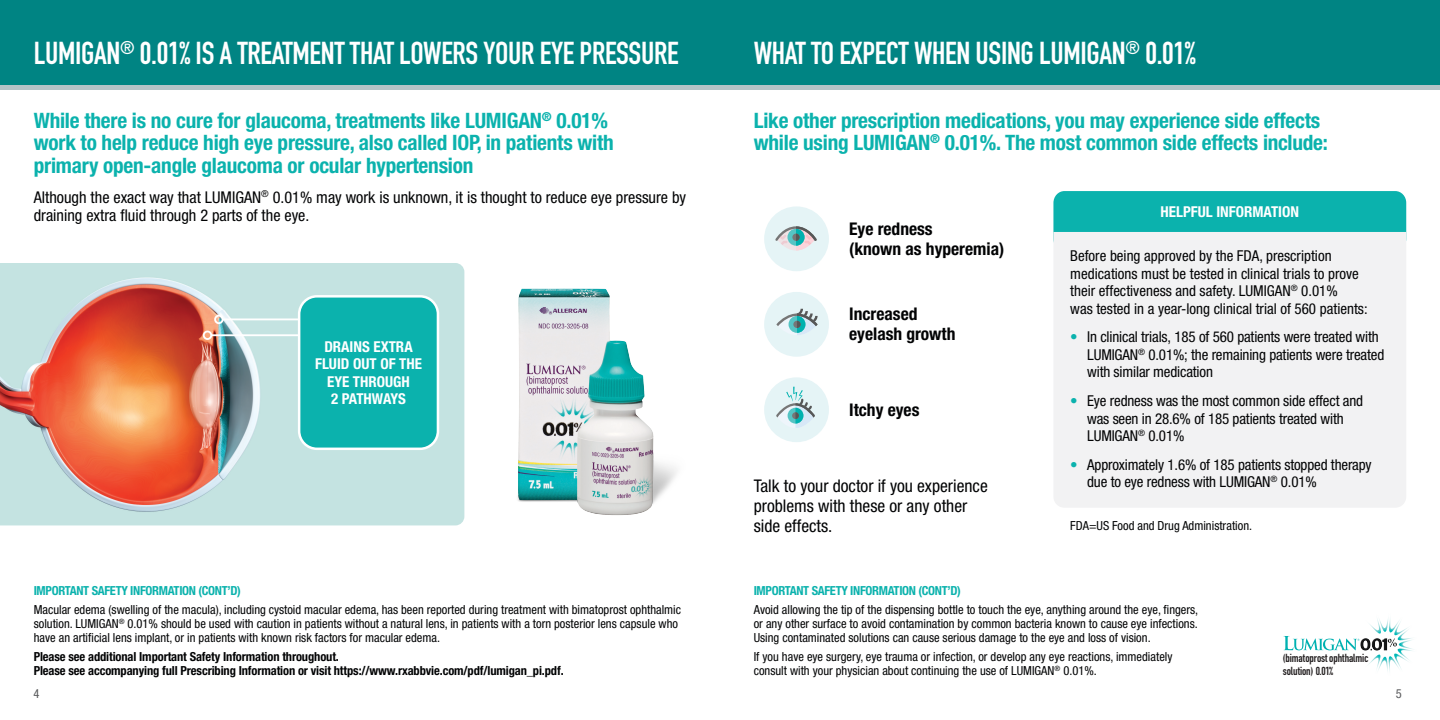
<style>
.page{position:relative;width:1440px;height:720px;background:#fff}
.page>*{position:absolute;margin:0;border:0;box-sizing:border-box;transform-origin:0 0}
.t1{font:700 31.25px "DIN Condensed";letter-spacing:-.01em;color:#fff}
.t2{font:700 condensed 21.25px/22.5px "Helvetica Neue LT Std";letter-spacing:-.01em;color:#0bb2ad}
.t3{font:condensed 17.5px/20px "Helvetica Neue LT Std";color:#020304}
.t4{font:700 condensed 17.5px/20px "Helvetica Neue LT Std";color:#020304}
.t5{font:condensed 16.25px/18.8px "Helvetica Neue LT Std";color:#020304}
.t6{font:condensed 15px/17.5px "Helvetica Neue LT Std";letter-spacing:-.01em;color:#020304}
.t7{font:700 condensed 15px/17.5px "Helvetica Neue LT Std";color:#fff;text-align:center}
.t8{font:condensed 12.5px/13.8px "Helvetica Neue LT Std";color:#020304}
.t9{font:700 condensed 12.5px/13.8px "Helvetica Neue LT Std";letter-spacing:-.01em;color:#020304}
.t10{font:700 condensed 12.5px "Helvetica Neue LT Std";letter-spacing:-.025em;color:#0bb2ad}
.t11{font:condensed 12.5px "Helvetica Neue LT Std";color:#58595b}
.t12{font:700 11.5px/12.5px "DIN Condensed";letter-spacing:-.01em;color:#231f20}
.s1{color:#0bb2ad}
</style>
<div class="page">
<div style="left:0;top:0;width:1440px;height:90px;background:#008483"></div>
<div style="left:0;top:85px;width:1440px;height:5px;background:#b4c3c7"></div>
<svg style="left:1284px;top:619px;width:128px;height:52px"></svg>
<img style="left:1361px;top:634px;width:36px;height:20px">
<div style="left:764px;top:206px;width:65px;height:65px;background:#e5f4f6;border-radius:50%"></div>
<svg style="left:775px;top:226px;width:42px;height:25px"></svg>
<div style="left:764px;top:292px;width:65px;height:65px;background:#e5f4f6;border-radius:50%"></div>
<svg style="left:776px;top:309px;width:42px;height:26px"></svg>
<div style="left:764px;top:377px;width:65px;height:65px;background:#e5f4f6;border-radius:50%"></div>
<svg style="left:776px;top:387px;width:39px;height:41px"></svg>
<img style="left:0;top:263px;width:464px;height:262px">
<img style="left:517px;top:288px;width:160px;height:227px">
<hr style="left:223px;top:318px;width:89px;height:2px;background:#fff">
<div style="left:214px;top:315px;width:10px;height:9px;border:2px solid #fff;border-radius:50%"></div>
<hr style="left:211px;top:334px;width:106px;height:2px;background:#fff">
<div style="left:203px;top:331px;width:9px;height:9px;border:2px solid #fff;border-radius:50%"></div>
<div style="left:299px;top:296px;width:139px;height:153px;background:#0bb2ad;border-radius:18px"></div>
<div style="left:298px;top:295px;width:141px;height:155px;border:2px solid #fff;border-radius:18px"></div>
<div style="left:1053px;top:191px;width:353px;height:60px;background:#0bb2ad;border-radius:11px"></div>
<div style="left:1053px;top:232px;width:353px;height:275px;background:#f2f2f3"></div>
<h1 class="t1" style="left:34px;top:32px;width:646px">LUMIGAN<sup>®</sup> 0.01% IS A TREATMENT THAT LOWERS YOUR EYE PRESSURE</h1>
<h1 class="t1" style="left:754px;top:32px;width:444px">WHAT TO EXPECT WHEN USING LUMIGAN<sup>®</sup> 0.01%</h1>
<h2 class="t2" style="left:34px;top:109px;width:582px">While there is no cure for glaucoma, treatments like LUMIGAN<sup>®</sup> 0.01% work to help reduce high eye pressure, also called IOP, in patients with primary open-angle glaucoma or ocular hypertension</h2>
<h3 class="t5" style="left:34px;top:187px;width:654px">Although the exact way that LUMIGAN<sup>®</sup> 0.01% may work is unknown, it is thought to reduce eye pressure by draining extra fluid through 2 parts of the eye.</h3>
<p class="t7" style="left:315px;top:337px;width:108px">DRAINS EXTRA<br>FLUID OUT OF THE<br>EYE THROUGH<br>2 PATHWAYS</p>
<p class="t10" style="left:34px;top:583px;width:209px">IMPORTANT SAFETY INFORMATION (CONT’D)</p>
<p class="t8" style="left:34px;top:603px;width:649px">Macular edema (swelling of the macula), including cystoid macular edema, has been reported during treatment with bimatoprost ophthalmic solution. LUMIGAN<sup>®</sup> 0.01% should be used with caution in patients without a natural lens, in patients with a torn posterior lens capsule who have an artificial lens implant, or in patients with known risk factors for macular edema.</p>
<p class="t9" style="left:34px;top:650px;width:531px">Please see additional Important Safety Information throughout.<br>Please see accompanying full Prescribing Information or visit https://www.rxabbvie.com/pdf/lumigan_pi.pdf.</p>
<h2 class="t2" style="left:754px;top:109px;width:576px">Like other prescription medications, you may experience side effects while using LUMIGAN<sup>®</sup> 0.01%. The most common side effects include:</h2>
<h3 class="t4" style="left:849px;top:218px;width:157px">Eye redness<br>(known as hyperemia)</h3>
<h3 class="t4" style="left:849px;top:304px;width:108px">Increased eyelash growth</h3>
<h3 class="t4" style="left:849px;top:400px;width:72px">Itchy eyes</h3>
<h3 class="t3" style="left:754px;top:476px;width:236px">Talk to your doctor if you experience problems with these or any other side effects.</h3>
<p class="t7" style="left:1161px;top:203px;width:140px">HELPFUL INFORMATION</p>
<p class="t6" style="left:1070px;top:247px;width:299px">Before being approved by the FDA, prescription medications must be tested in clinical trials to prove their effectiveness and safety. LUMIGAN<sup>®</sup> 0.01%<br>was tested in a year-long clinical trial of 560 patients:</p>
<p class="t6" style="left:1087px;top:328px;width:299px;text-indent:-17px"><span class="s1">•</span> In clinical trials, 185 of 560 patients were treated with<br>LUMIGAN<sup>®</sup> 0.01%; the remaining patients were treated with similar medication</p>
<p class="t6" style="left:1087px;top:392px;width:277px;text-indent:-17px"><span class="s1">•</span> Eye redness was the most common side effect and was seen in 28.6% of 185 patients treated with<br>LUMIGAN<sup>®</sup> 0.01%</p>
<p class="t6" style="left:1087px;top:456px;width:286px;text-indent:-17px"><span class="s1">•</span> Approximately 1.6% of 185 patients stopped therapy due to eye redness with LUMIGAN<sup>®</sup> 0.01%</p>
<p class="t8" style="left:1070px;top:518px;width:183px">FDA=US Food and Drug Administration.</p>
<p class="t10" style="left:754px;top:583px;width:209px">IMPORTANT SAFETY INFORMATION (CONT’D)</p>
<p class="t8" style="left:754px;top:603px;width:446px;text-align:justify">Avoid allowing the tip of the dispensing bottle to touch the eye, anything around the eye, fingers, or any other surface to avoid contamination by common bacteria known to cause eye infections.<br>Using contaminated solutions can cause serious damage to the eye and loss of vision.</p>
<p class="t8" style="left:754px;top:650px;width:420px">If you have eye surgery, eye trauma or infection, or develop any eye reactions, immediately consult with your physician about continuing the use of LUMIGAN<sup>®</sup> 0.01%.</p>
<p class="t12" style="left:1283px;top:652px;width:87px">(bimatoprostophthalmic solution) 0.01%</p>
<p class="t11" style="left:33px;top:686px;width:7px">4</p>
<p class="t11" style="left:1396px;top:686px;width:8px">5</p>
</div>
